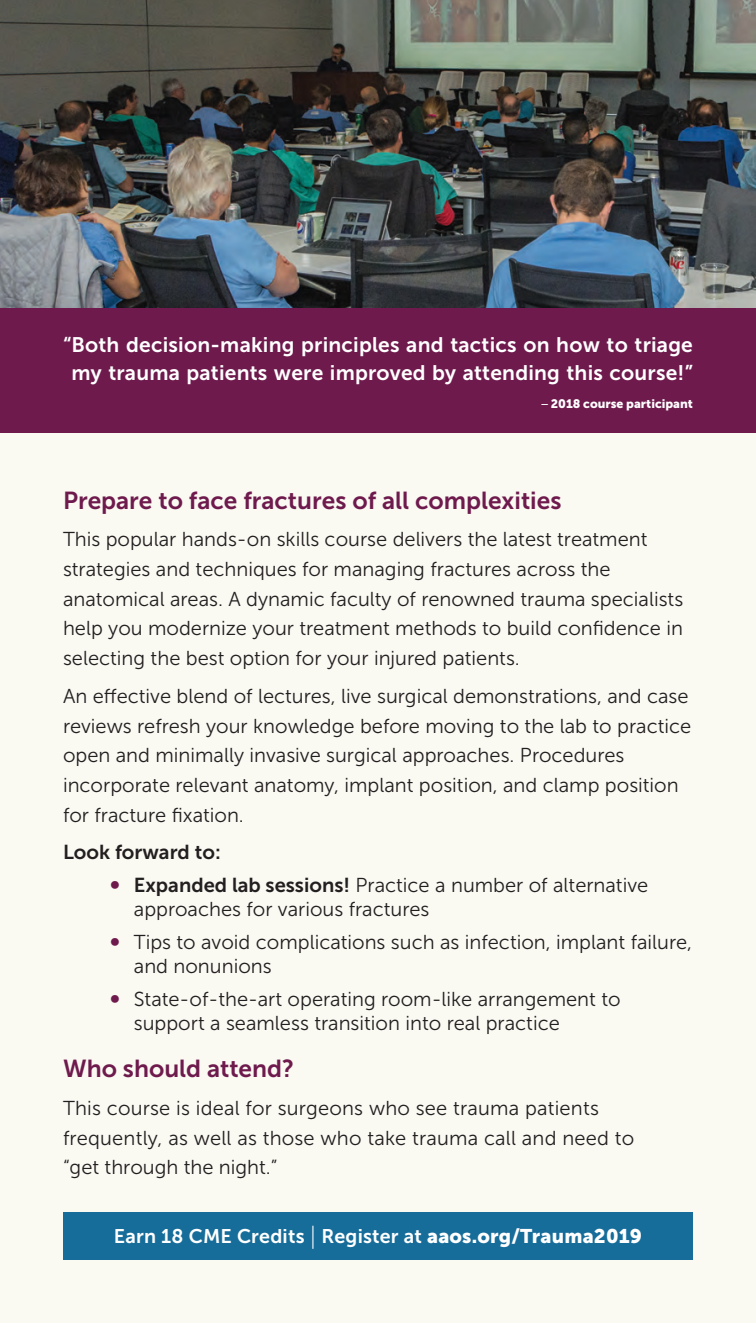
<style>
.page{position:relative;width:756px;height:1323px;background:#faf9f2}
.page>*{position:absolute;margin:0;border:0;box-sizing:border-box;transform-origin:0 0}
.t1{font:24.5px "Museo Sans 700";color:#6e1a4d}
.t2{font:21px/28px "Museo Sans 700";letter-spacing:.01em;color:#fff;text-align:center}
.t3{font:20.12px/29.8px "Museo Sans 300";color:#231f20}
.t4{font:20.12px "Museo Sans 700";color:#231f20}
.t5{font:19.6px "Museo Sans 700";letter-spacing:.01em;color:#fff}
.t6{font:12.25px "Museo Sans 900";color:#fff}
.s1{font-family:"Museo Sans 500"}
.s2{font-family:"Museo Sans 900";font-size:21px;color:#6e1a4d}
.s3{font-family:"Museo Sans 700"}
.s4{font-family:"Museo Sans 100";font-size:24.5px}
.s5{font-family:"Museo Sans 900"}
</style>
<div class="page">
<div style="left:0;top:307px;width:756px;height:126px;background:#6e1a4d"></div>
<div style="left:63px;top:1213px;width:630px;height:47px;background:#176d9a"></div>
<img style="left:0;top:0;width:756px;height:307px">
<p class="t2" style="left:63px;top:331px;width:632px">“Both decision-making principles and tactics on how to triage my trauma patients were improved by attending this course!”</p>
<p class="t6" style="left:541px;top:397px;width:154px"><span class="s1">–</span> 2018 course participant</p>
<p class="t1" style="left:63px;top:486px;width:500px">Prepare to face fractures of all complexities</p>
<p class="t3" style="left:63px;top:525px;width:622px">This popular hands-on skills course delivers the latest treatment strategies and techniques for managing fractures across the anatomical areas. A dynamic faculty of renowned trauma specialists help you modernize your treatment methods to build confidence in selecting the best option for your injured patients.</p>
<p class="t3" style="left:63px;top:681px;width:630px">An effective blend of lectures, live surgical demonstrations, and case reviews refresh your knowledge before moving to the lab to practice open and minimally invasive surgical approaches. Procedures incorporate relevant anatomy, implant position, and clamp position for fracture fixation.</p>
<p class="t4" style="left:63px;top:841px;width:159px">Look forward to:</p>
<p class="t3" style="left:134px;top:873px;width:516px;line-height:24.5px;text-indent:-24px"><span class="s2">•</span> <span class="s3">Expanded lab sessions!</span> Practice a number of alternative approaches for various fractures</p>
<p class="t3" style="left:134px;top:930px;width:560px;line-height:24.5px;text-indent:-24px"><span class="s2">•</span> Tips to avoid complications such as infection, implant failure, and nonunions</p>
<p class="t3" style="left:134px;top:987px;width:488px;line-height:24.5px;text-indent:-24px"><span class="s2">•</span> State-of-the-art operating room-like arrangement to support a seamless transition into real practice</p>
<p class="t1" style="left:63px;top:1055px;width:233px">Who should attend?</p>
<p class="t3" style="left:63px;top:1093px;width:573px">This course is ideal for surgeons who see trauma patients frequently, as well as those who take trauma call and need to “get through the night.”</p>
<p class="t5" style="left:114px;top:1225px;width:530px">Earn 18 CME Credits <span class="s4">|</span> Register at <span class="s5">aaos.org/Trauma2019</span></p>
</div>
